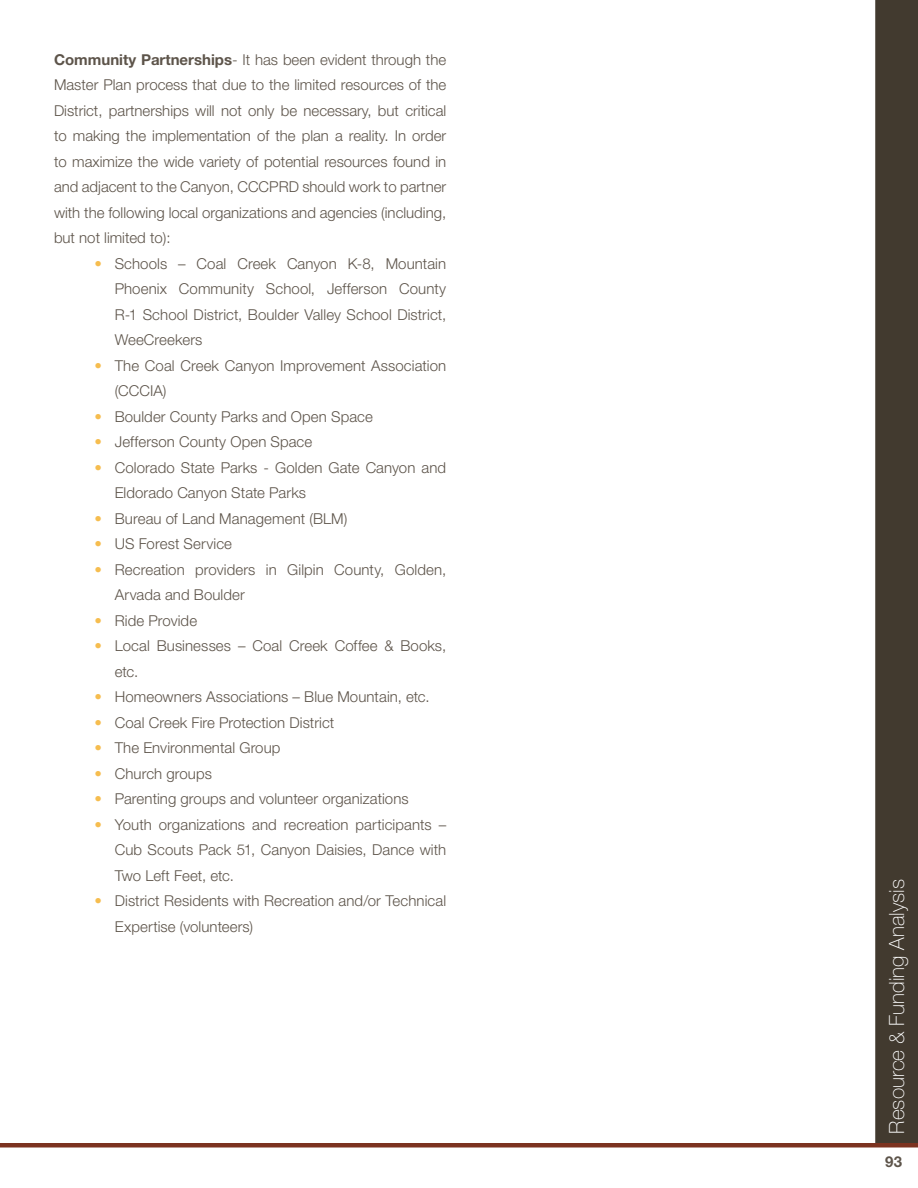
<style>
.page{position:relative;width:918px;height:1188px;background:#fff}
.page>*{position:absolute;margin:0;border:0;box-sizing:border-box;transform-origin:0 0}
.t1{font:100 21px "Helvetica Neue LT Std";color:#fff}
.t2{font:300 15px/25.5px "Helvetica Neue LT Std";letter-spacing:.005em;color:#5d544a}
.t3{font:700 15px "Helvetica Neue LT Std";color:#5d544a}
.s1{font-weight:700}
.s2{color:#f6bd4f}
</style>
<div class="page">
<div style="left:876px;top:1px;width:41px;height:1142px;background:#423a2f"></div>
<div style="left:875px;top:0;width:43px;height:1144px;border:2px solid #423a2f"></div>
<div style="left:0;top:1143px;width:918px;height:5px;background:#7c3320"></div>
<p class="t2" style="left:54px;top:46px;width:394px;text-align:justify"><span class="s1">Community Partnerships</span>- It has been evident through the Master Plan process that due to the limited resources of the District, partnerships will not only be necessary, but critical to making the implementation of the plan a reality. In order to maximize the wide variety of potential resources found in and adjacent to the Canyon, CCCPRD should work to partner with the following local organizations and agencies (including, but not limited to):</p>
<p class="t2" style="left:115px;top:250px;width:333px;text-align:justify;text-indent:-20px"><span class="s2">•</span> Schools – Coal Creek Canyon K-8, Mountain Phoenix Community School, Jefferson County R-1 School District, Boulder Valley School District, WeeCreekers</p>
<p class="t2" style="left:115px;top:352px;width:333px;text-indent:-20px"><span class="s2">•</span> The Coal Creek Canyon Improvement Association (CCCIA)</p>
<p class="t2" style="left:95px;top:403px;width:280px"><span class="s2">•</span> Boulder County Parks and Open Space</p>
<p class="t2" style="left:95px;top:429px;width:219px"><span class="s2">•</span> Jefferson County Open Space</p>
<p class="t2" style="left:115px;top:454px;width:333px;text-indent:-20px"><span class="s2">•</span> Colorado State Parks - Golden Gate Canyon and<br>Eldorado Canyon State Parks</p>
<p class="t2" style="left:95px;top:505px;width:254px"><span class="s2">•</span> Bureau of Land Management (BLM)</p>
<p class="t2" style="left:95px;top:531px;width:139px"><span class="s2">•</span> US Forest Service</p>
<p class="t2" style="left:115px;top:556px;width:333px;text-indent:-20px"><span class="s2">•</span> Recreation providers in Gilpin County, Golden,<br>Arvada and Boulder</p>
<p class="t2" style="left:95px;top:607px;width:104px"><span class="s2">•</span> Ride Provide</p>
<p class="t2" style="left:115px;top:633px;width:333px;text-indent:-20px"><span class="s2">•</span> Local Businesses – Coal Creek Coffee &amp; Books, etc.</p>
<p class="t2" style="left:95px;top:684px;width:337px"><span class="s2">•</span> Homeowners Associations – Blue Mountain, etc.</p>
<p class="t2" style="left:95px;top:709px;width:241px"><span class="s2">•</span> Coal Creek Fire Protection District</p>
<p class="t2" style="left:95px;top:735px;width:188px"><span class="s2">•</span> The Environmental Group</p>
<p class="t2" style="left:95px;top:760px;width:119px"><span class="s2">•</span> Church groups</p>
<p class="t2" style="left:95px;top:786px;width:316px"><span class="s2">•</span> Parenting groups and volunteer organizations</p>
<p class="t2" style="left:115px;top:811px;width:333px;text-align:justify;text-indent:-20px"><span class="s2">•</span> Youth organizations and recreation participants – Cub Scouts Pack 51, Canyon Daisies, Dance with Two Left Feet, etc.</p>
<p class="t2" style="left:115px;top:888px;width:333px;text-indent:-20px"><span class="s2">•</span> District Residents with Recreation and/or Technical<br>Expertise (volunteers)</p>
<h1 class="t1" style="left:885px;top:1134px;width:256px;rotate:-90deg">Resource &amp; Funding Analysis</h1>
<p class="t3" style="left:885px;top:1153px;width:19px">93</p>
</div>
